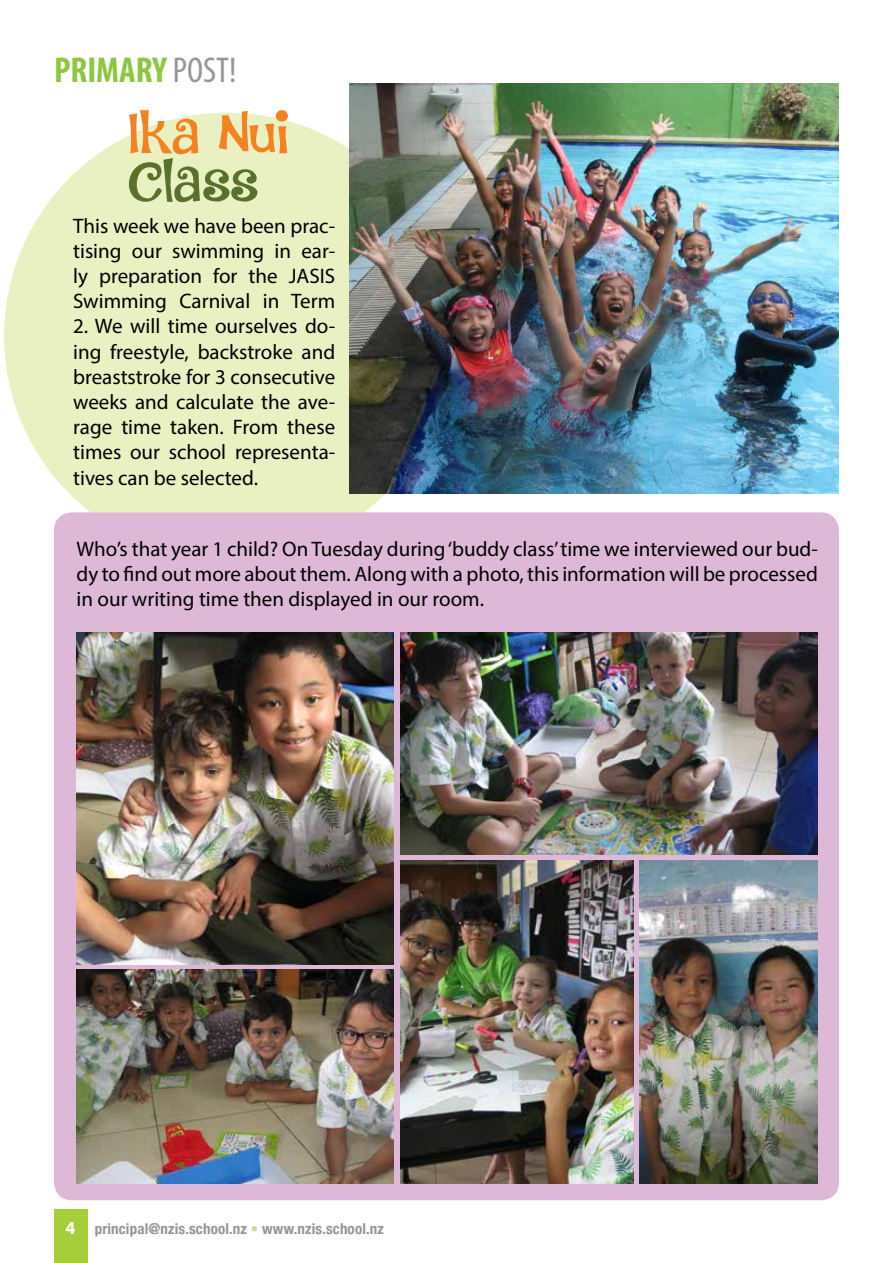
<style>
.page{position:relative;width:893px;height:1263px;background:#fff}
.page>*{position:absolute;margin:0;border:0;box-sizing:border-box;transform-origin:0 0}
.t1{font:56.55px "DK Jambo";letter-spacing:-.05em;color:#f58220}
.t2{font:56.55px "DK Jambo";letter-spacing:-.03em;color:#5a712d}
.t3{font:700 condensed 36px "Myriad Pro";color:#8dc63f}
.t4{font:21px/25.2px "Myriad Pro";color:#000;text-align:justify}
.t5{font:700 condensed 15px "Helvetica Neue";letter-spacing:.01em;color:#939598}
.s1{font-weight:400;color:#939598}
.s2{font-family:"Myriad Pro";font-stretch:normal;font-size:18px;color:#fff}
.s3{color:#c4df9b}
</style>
<div class="page">
<div style="left:54px;top:1209px;width:34px;height:54px;background:#a6ce39"></div>
<div style="left:4px;top:113px;width:447px;height:446px;background:#e9f0c2;border-radius:50%"></div>
<div style="left:54px;top:512px;width:785px;height:688px;background:#ddb9d7;border-radius:18px"></div>
<img style="left:350px;top:84px;width:489px;height:409px">
<img style="left:77px;top:632px;width:316px;height:332px">
<img style="left:640px;top:861px;width:178px;height:322px">
<img style="left:400px;top:861px;width:234px;height:322px">
<img style="left:400px;top:632px;width:418px;height:222px">
<img style="left:77px;top:970px;width:316px;height:213px">
<h2 class="t3" style="left:54px;top:47px;width:184px">PRIMARY <span class="s1">POST!</span></h2>
<h1 class="t1" style="left:127px;top:96px;width:164px">Ika Nui</h1>
<h1 class="t2" style="left:127px;top:144px;width:133px">Class</h1>
<p class="t4" style="left:73px;top:213px;width:264px">This week we have been prac&shy;tising our swimming in ear&shy;ly preparation for the JASIS Swimming Carnival in Term</p>
<p class="t4" style="left:73px;top:313px;width:264px">2. We will time ourselves do&shy;ing freestyle, backstroke and breaststroke for 3 consecutive weeks and calculate the ave&shy;rage time taken. From these times our school representa&shy;tives can be selected.</p>
<p class="t4" style="left:77px;top:536px;width:743px">Who’s that year 1 child? On Tuesday during ‘buddy class’ time we interviewed our bud&shy;dy to find out more about them. Along with a photo, this information will be processed in our writing time then displayed in our room.</p>
<p class="t5" style="left:66px;top:1216px;width:320px"><span class="s2">4</span> principal@nzis.school.nz <span class="s3">•</span> www.nzis.school.nz</p>
</div>
